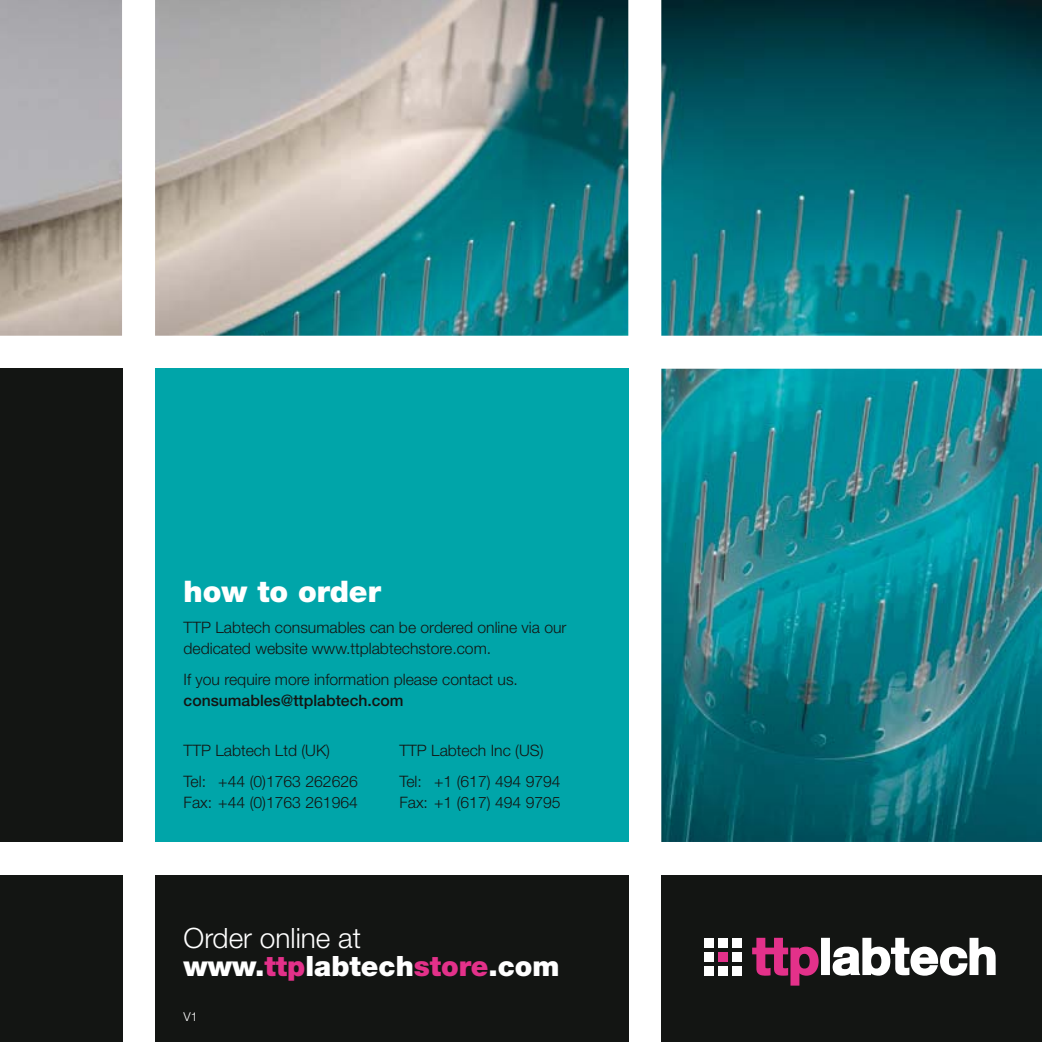
<style>
.page{position:relative;width:1042px;height:1042px;background:#fff}
.page>*{position:absolute;margin:0;border:0;box-sizing:border-box;transform-origin:0 0}
.t1{font:900 29.75px "Helvetica Neue";color:#fff}
.t2{font:900 28px "Helvetica Neue";color:#fff}
.t3{font:300 28px "Helvetica Neue LT Pro";color:#fff}
.t4{font:300 15.75px/31px "Helvetica Neue LT Pro";color:#131513}
.t5{font:500 15.75px "Helvetica Neue LT Pro";color:#131513}
.t6{font:300 12.25px "Helvetica Neue LT Pro";color:#fff}
.s1{color:#e3318a}
</style>
<div class="page">
<div style="left:661px;top:875px;width:381px;height:167px;background:#131513"></div>
<img style="left:0;top:0;width:1042px;height:842px">
<div style="left:0;top:875px;width:122px;height:167px;background:#131513"></div>
<div style="left:155px;top:875px;width:473px;height:167px;background:#131513"></div>
<div style="left:704px;top:938px;width:10px;height:9px;background:#fff"></div>
<div style="left:704px;top:951px;width:10px;height:10px;background:#fff"></div>
<div style="left:704px;top:965px;width:10px;height:10px;background:#fff"></div>
<div style="left:718px;top:938px;width:10px;height:9px;background:#fff"></div>
<div style="left:718px;top:951px;width:10px;height:10px;background:#e3318a"></div>
<div style="left:718px;top:965px;width:10px;height:10px;background:#fff"></div>
<div style="left:732px;top:938px;width:10px;height:9px;background:#fff"></div>
<div style="left:732px;top:951px;width:10px;height:10px;background:#fff"></div>
<div style="left:732px;top:965px;width:10px;height:10px;background:#fff"></div>
<svg style="left:752px;top:938px;width:243px;height:47px"></svg>
<h1 class="t1" style="left:184px;top:580px;width:199px">how to order</h1>
<p class="t4" style="left:184px;top:618px;width:384px;line-height:21px">TTP Labtech consumables can be ordered online via our dedicated website www.ttplabtechstore.com.</p>
<p class="t4" style="left:184px;top:665px;width:336px">If you require more information please contact us.</p>
<p class="t5" style="left:184px;top:691px;width:222px">consumables@ttplabtech.com</p>
<p class="t4" style="left:184px;top:737px;width:176px">TTP Labtech Ltd (UK)<br>Tel: +44 (0)1763 262626</p>
<p class="t4" style="left:184px;top:788px;width:176px">Fax: +44 (0)1763 261964</p>
<p class="t4" style="left:399px;top:736px;width:163px">TTP Labtech Inc (US)<br>Tel: +1 (617) 494 9794</p>
<p class="t4" style="left:399px;top:788px;width:163px">Fax: +1 (617) 494 9795</p>
<h2 class="t3" style="left:184px;top:927px;width:179px">Order online at</h2>
<h2 class="t2" style="left:184px;top:955px;width:377px">www.<span class="s1">ttp</span>labtech<span class="s1">store</span>.com</h2>
<p class="t6" style="left:184px;top:1012px;width:16px">V1</p>
</div>
